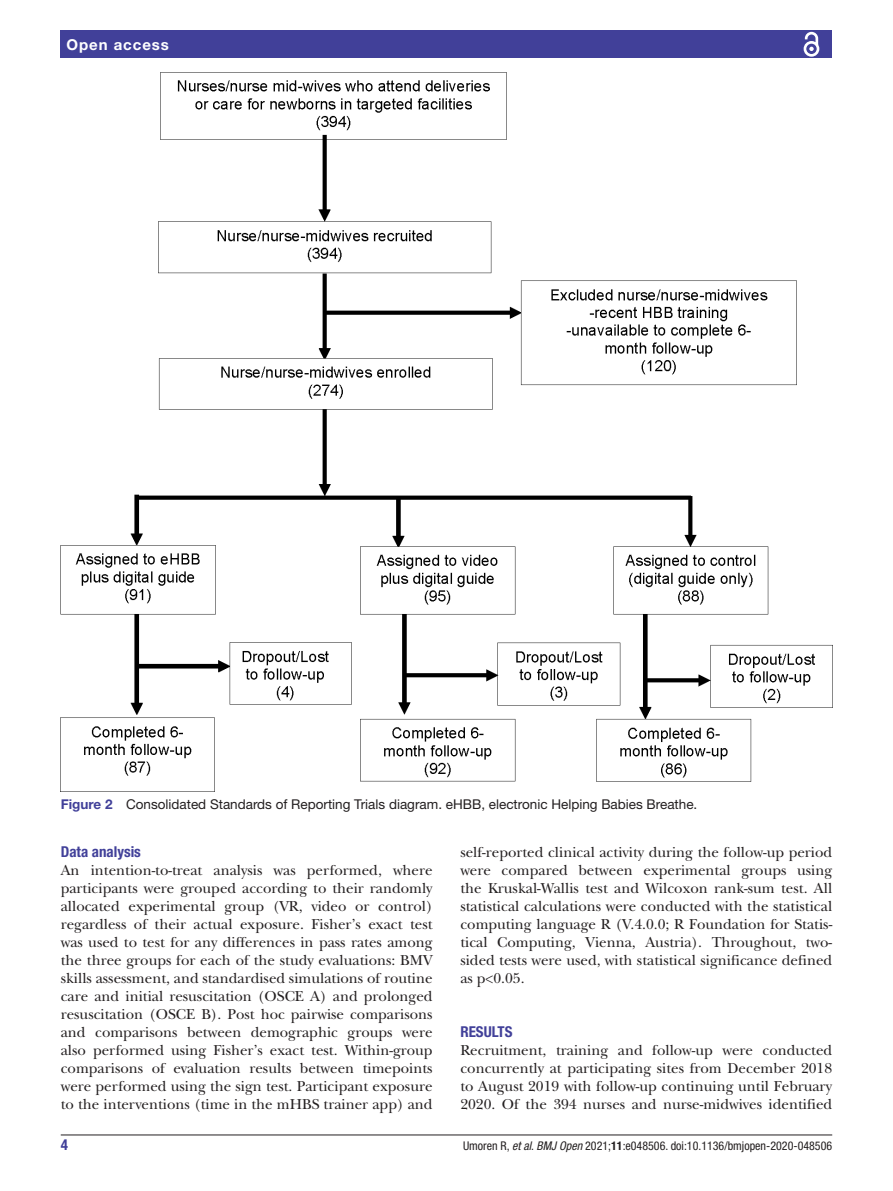
<style>
.page{position:relative;width:893px;height:1191px;background:#fff}
.page>*{position:absolute;margin:0;border:0;box-sizing:border-box;transform-origin:0 0}
.t1{font:15px/18px "New Baskerville";color:#231f20;text-align:justify}
.t2{font:700 condensed 15px "Helvetica Neue LT Std";color:#414099}
.t3{font:700 15px "Helvetica Neue LT Std";letter-spacing:.065em;color:#fff}
.t4{font:13.5px "Helvetica Neue LT Std";color:#231f20}
.t5{font:condensed 12px "Helvetica Neue LT Std";color:#231f20}
.s1{font-weight:700;color:#414099}
.s2{font-style:italic}
.s3{font-weight:700}
</style>
<div class="page">
<hr style="left:61px;top:1134px;width:771px;height:1px;background:#231f20">
<div style="left:61px;top:31px;width:771px;height:27px;background:#414099"></div>
<svg style="left:803px;top:31px;width:17px;height:26px"></svg>
<img style="left:61px;top:73px;width:771px;height:718px">
<p class="t3" style="left:66px;top:35px;width:104px">Open access</p>
<p class="t4" style="left:61px;top:796px;width:638px"><span class="s1">Figure 2</span> Consolidated Standards of Reporting Trials diagram. eHBB, electronic Helping Babies Breathe.</p>
<p class="t2" style="left:61px;top:843px;width:82px">Data analysis</p>
<p class="t1" style="left:61px;top:861px;width:373px">An intention-to-treat analysis was performed, where participants were grouped according to their randomly allocated experimental group (VR, video or control) regardless of their actual exposure. Fisher’s exact test was used to test for any differences in pass rates among the three groups for each of the study evaluations: BMV skills assessment, and standardised simulations of routine care and initial resuscitation (OSCE A) and prolonged resuscitation (OSCE B). Post hoc pairwise comparisons and comparisons between demographic groups were also performed using Fisher’s exact test. Within-group comparisons of evaluation results between timepoints were performed using the sign test. Participant exposure to the interventions (time in the mHBS trainer app) and</p>
<p class="t1" style="left:460px;top:843px;width:373px">self-reported clinical activity during the follow-up period were compared between experimental groups using the Kruskal-Wallis test and Wilcoxon rank-sum test. All statistical calculations were conducted with the statistical computing language R (V.4.0.0; R Foundation for Statis&shy;tical Computing, Vienna, Austria). Throughout, two&shy;sided tests were used, with statistical significance defined as p&lt;0.05.</p>
<p class="t2" style="left:460px;top:1023px;width:54px">RESULTS</p>
<p class="t1" style="left:460px;top:1041px;width:373px">Recruitment, training and follow-up were conducted concurrently at participating sites from December 2018 to August 2019 with follow-up continuing until February 2020. Of the 394 nurses and nurse-midwives identified</p>
<p class="t2" style="left:61px;top:1135px;width:9px">4</p>
<p class="t5" style="left:463px;top:1138px;width:371px">Umoren R, <span class="s2">et al</span>. <span class="s2">BMJ Open</span> 2021;<span class="s3">11</span>:e048506. doi:10.1136/bmjopen-2020-048506</p>
</div>
